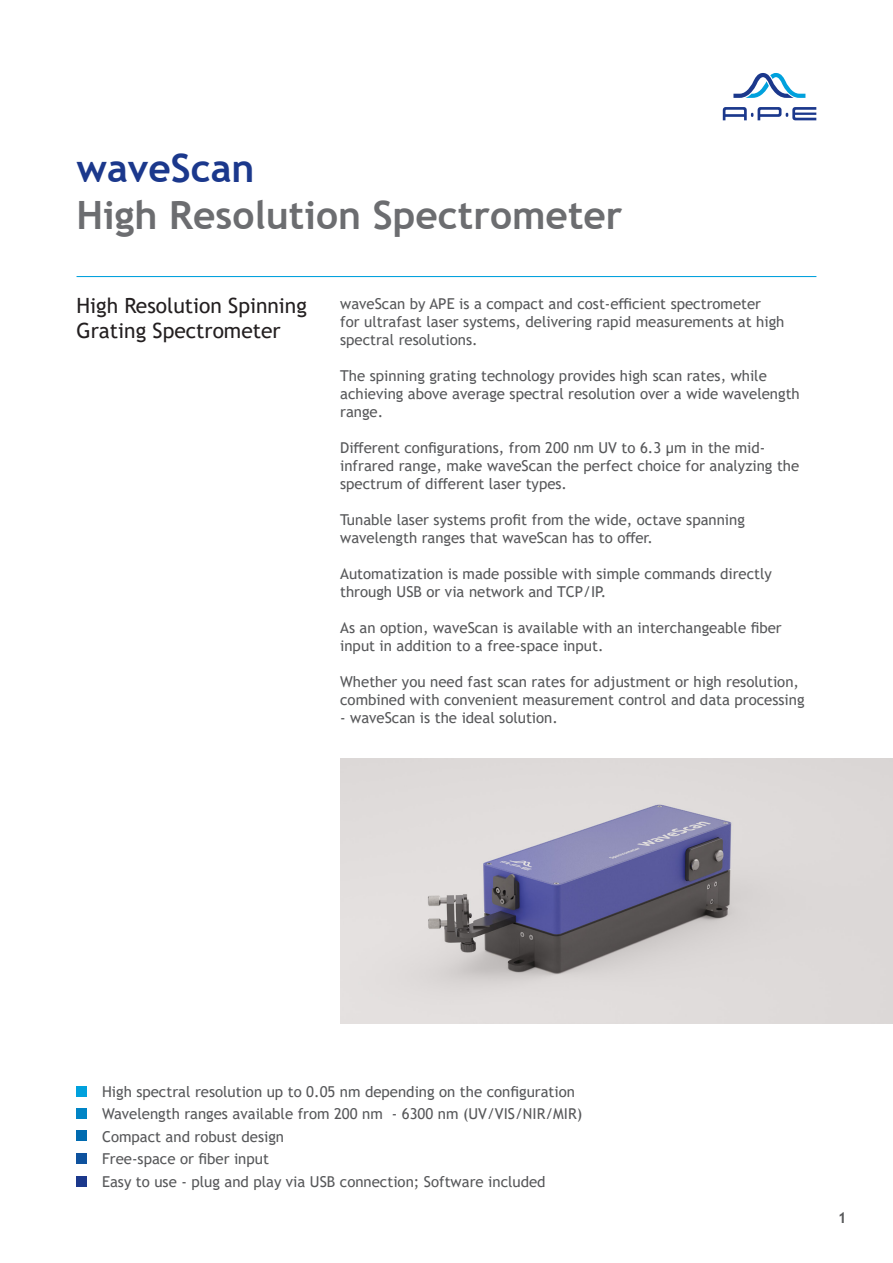
<style>
.page{position:relative;width:893px;height:1263px;background:#fff}
.page>*{position:absolute;margin:0;border:0;box-sizing:border-box;transform-origin:0 0}
.Seitenüberschrift_fe{font:700 39px "Trebuchet MS";color:#6c6d70}
.Seitenüberschrift_fe-2{font:700 39px "Trebuchet MS";color:#1b388c}
.Textüberschrift{font:21px/25.2px "Trebuchet MS";color:#231f20}
.Haupttext{font:15px/18px "Trebuchet MS";color:#57585a}
.Keypoints{font:15px "Trebuchet MS";color:#57585a}
.t1{font:700 15px "Trebuchet MS";color:#57585a}
</style>
<div class="page">
<svg style="left:723px;top:107px;width:93px;height:13px"></svg>
<svg style="left:733px;top:73px;width:72px;height:25px"></svg>
<img style="left:340px;top:759px;width:553px;height:264px">
<div style="left:77px;top:1176px;width:10px;height:10px;background:#1b388c"></div>
<div style="left:77px;top:1153px;width:10px;height:11px;background:#0e529e"></div>
<div style="left:77px;top:1131px;width:10px;height:10px;background:#006bb0"></div>
<div style="left:77px;top:1108px;width:10px;height:11px;background:#0084c5"></div>
<div style="left:77px;top:1086px;width:10px;height:10px;background:#00a1dd"></div>
<hr style="left:77px;top:276px;width:739px;height:1px;background:#00a1dd">
<p class="Seitenüberschrift_fe-2" style="left:77px;top:144px;width:180px">waveScan</p>
<p class="Seitenüberschrift_fe" style="left:77px;top:190px;width:547px">High Resolution Spectrometer</p>
<p class="Textüberschrift" style="left:77px;top:293px;width:232px">High Resolution Spinning<br>Grating Spectrometer</p>
<p class="Haupttext" style="left:340px;top:294px;width:446px">waveScan by APE is a compact and cost-efficient spectrometer<br>for ultrafast laser systems, delivering rapid measurements at high spectral resolutions.</p>
<p class="Haupttext" style="left:340px;top:366px;width:461px">The spinning grating technology provides high scan rates, while achieving above average spectral resolution over a wide wavelength range.</p>
<p class="Haupttext" style="left:340px;top:438px;width:461px">Different configurations, from 200 nm UV to 6.3 µm in the mid&shy;infrared range, make waveScan the perfect choice for analyzing the spectrum of different laser types.</p>
<p class="Haupttext" style="left:340px;top:510px;width:406px">Tunable laser systems profit from the wide, octave spanning wavelength ranges that waveScan has to offer.</p>
<p class="Haupttext" style="left:340px;top:564px;width:433px">Automatization is made possible with simple commands directly through USB or via network and TCP/IP.</p>
<p class="Haupttext" style="left:340px;top:618px;width:443px">As an option, waveScan is available with an interchangeable fiber input in addition to a free-space input.</p>
<p class="Haupttext" style="left:340px;top:672px;width:466px">Whether you need fast scan rates for adjustment or high resolution, combined with convenient measurement control and data processing</p>
<p class="Haupttext" style="left:340px;top:708px;width:219px">- waveScan is the ideal solution.</p>
<p class="Keypoints" style="left:102px;top:1082px;width:474px">High spectral resolution up to 0.05 nm depending on the configuration</p>
<p class="Keypoints" style="left:102px;top:1104px;width:482px">Wavelength ranges available from 200 nm - 6300 nm (UV/VIS/NIR/MIR)</p>
<p class="Keypoints" style="left:102px;top:1127px;width:184px">Compact and robust design</p>
<p class="Keypoints" style="left:102px;top:1149px;width:168px">Free-space or fiber input</p>
<p class="Keypoints" style="left:102px;top:1172px;width:445px">Easy to use - plug and play via USB connection; Software included</p>
<p class="t1" style="left:838px;top:1208px;width:10px">1</p>
</div>
